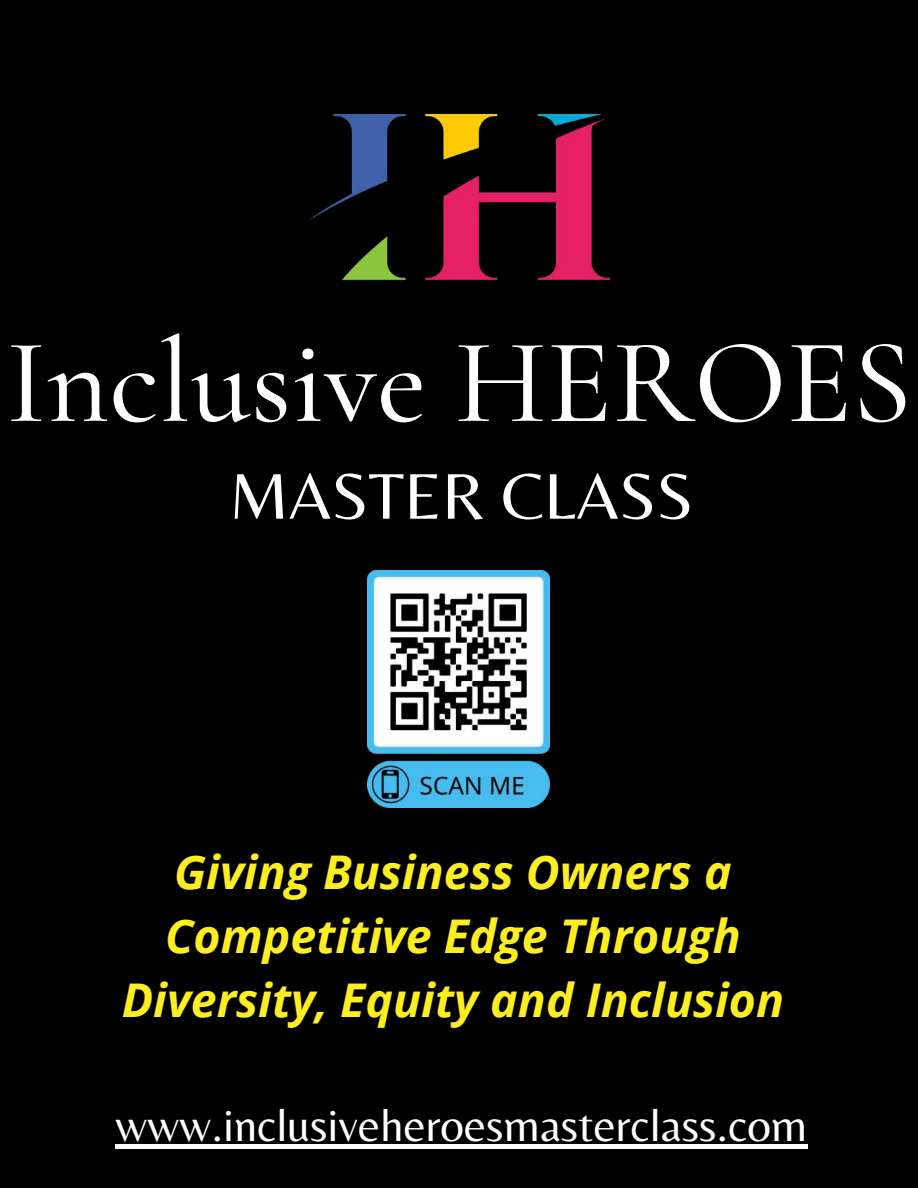
<style>
.page{position:relative;width:918px;height:1188px;background:#000}
.page>*{position:absolute;margin:0;border:0;box-sizing:border-box;transform-origin:0 0}
.t1{font:500 121.05px "Cormorant Garamond";color:#fff}
.t2{font:67.05px "Belleza";color:#fff}
.t3{font:46.95px "Belleza";color:#fff}
.t4{font:italic 700 46.5px/64.2px "Open Sans";color:#fcee21;text-align:center}
</style>
<div class="page">
<img style="left:308px;top:114px;width:302px;height:167px">
<img style="left:368px;top:570px;width:182px;height:238px">
<div style="left:115px;top:1144px;width:692px;height:5px;background:#fff"></div>
<h1 class="t1" style="left:6px;top:309px;width:907px">Inclusive HEROES</h1>
<h2 class="t2" style="left:229px;top:456px;width:466px">MASTER CLASS</h2>
<p class="t4" style="left:122px;top:839px;width:664px">Giving Business Owners a<br>Competitive Edge Through<br>Diversity, Equity and Inclusion</p>
<p class="t3" style="left:115px;top:1097px;width:694px">www.inclusiveheroesmasterclass.com</p>
</div>
